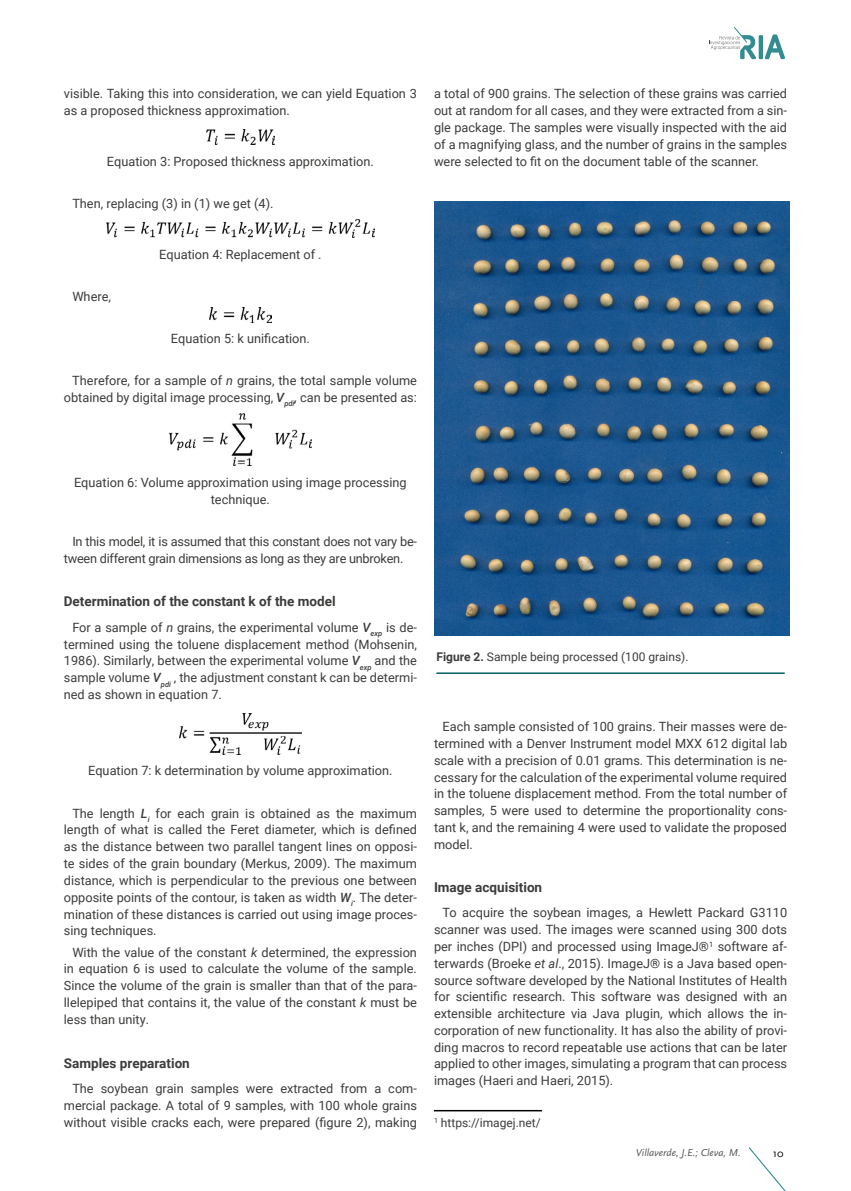
<style>
.page{position:relative;width:851px;height:1191px;background:#fff}
.page>*{position:absolute;margin:0;border:0;box-sizing:border-box;transform-origin:0 0}
.t1{font:700 13.5px "Roboto";color:#3c3c3b}
.t2{font:12.75px/16.8px "Roboto";color:#3c3c3b;text-align:justify}
.t3{font:12.75px/16.8px "Roboto";letter-spacing:-.02em;color:#3c3c3b}
.t4{font:12px "Roboto";color:#3c3c3b}
.t5{font:11.25px "Scala Sans Pro";color:#000}
.t6{font:italic 10.5px "Scala Sans Pro";color:#575756}
.s1{font-style:italic}
.s2{font-weight:500;font-style:italic}
.s3{font-weight:700}
</style>
<div class="page">
<svg style="left:748px;top:1147px;width:38px;height:44px"></svg>
<svg style="left:709px;top:27px;width:75px;height:32px"></svg>
<img style="left:206px;top:130px;width:69px;height:15px">
<img style="left:106px;top:219px;width:268px;height:19px">
<img style="left:209px;top:307px;width:62px;height:15px">
<img style="left:169px;top:414px;width:142px;height:52px">
<img style="left:179px;top:713px;width:122px;height:41px">
<hr style="left:434px;top:1110px;width:108px;height:1px;background:#000">
<hr style="left:436px;top:672px;width:348px;height:2px;background:#005f64">
<img style="left:434px;top:202px;width:355px;height:434px">
<p class="t2" style="left:64px;top:85px;width:354px">visible. Taking this into consideration, we can yield Equation 3 as a proposed thickness approximation.</p>
<p class="t2" style="left:107px;top:152px;width:268px">Equation 3: Proposed thickness approximation.</p>
<p class="t2" style="left:72px;top:195px;width:203px">Then, replacing (3) in (1) we get (4).</p>
<p class="t2" style="left:159px;top:245px;width:164px">Equation 4: Replacement of .</p>
<p class="t2" style="left:72px;top:287px;width:40px">Where,</p>
<p class="t2" style="left:171px;top:330px;width:140px">Equation 5: k unification.</p>
<p class="t2" style="left:64px;top:372px;width:354px;text-align:right">Therefore, for a sample of <span class="s1">n</span> grains, the total sample volume obtained by digital image processing, <span class="s2">V</span><sub>pdi</sub><span class="s2">,</span> can be presented as:</p>
<p class="t2" style="left:434px;top:85px;width:354px">a total of 900 grains. The selection of these grains was carried out at random for all cases, and they were extracted from a sin&shy;gle package. The samples were visually inspected with the aid of a magnifying glass, and the number of grains in the samples were selected to fit on the document table of the scanner.</p>
<p class="t2" style="left:74px;top:473px;width:334px;text-align:center">Equation 6: Volume approximation using image processing technique.</p>
<p class="t3" style="left:64px;top:532px;width:354px;text-indent:9px">In this model, it is assumed that this constant does not vary be&shy;tween different grain dimensions as long as they are unbroken.</p>
<p class="t1" style="left:64px;top:592px;width:273px">Determination of the constant k of the model</p>
<p class="t2" style="left:64px;top:618px;width:354px;text-indent:9px">For a sample of <span class="s1">n</span> grains, the experimental volume <span class="s2">V</span><sub>exp</sub> is de&shy;termined using the toluene displacement method (Mohsenin, 1986). Similarly, between the experimental volume <span class="s2">V</span><sub>exp</sub> and the sample volume <span class="s2">V</span><sub>pdi</sub> , the adjustment constant k can be determi&shy;ned as shown in equation 7.</p>
<p class="t2" style="left:88px;top:762px;width:306px">Equation 7: k determination by volume approximation.</p>
<p class="t2" style="left:64px;top:804px;width:354px;text-indent:9px">The length <span class="s2">L</span><sub>i</sub> for each grain is obtained as the maximum length of what is called the Feret diameter, which is defined as the distance between two parallel tangent lines on opposi&shy;te sides of the grain boundary (Merkus, 2009). The maximum distance, which is perpendicular to the previous one between opposite points of the contour, is taken as width <span class="s2">W</span><sub>i</sub>. The deter&shy;mination of these distances is carried out using image proces&shy;sing techniques.</p>
<p class="t2" style="left:64px;top:943px;width:354px;text-indent:9px">With the value of the constant <span class="s1">k</span> determined, the expression in equation 6 is used to calculate the volume of the sample.<br>Since the volume of the grain is smaller than that of the para&shy;llelepiped that contains it, the value of the constant <span class="s1">k</span> must be less than unity.</p>
<p class="t1" style="left:64px;top:1053px;width:127px">Samples preparation</p>
<p class="t2" style="left:64px;top:1079px;width:354px;text-indent:9px">The soybean grain samples were extracted from a com&shy;mercial package. A total of 9 samples, with 100 whole grains without visible cracks each, were prepared (figure 2), making</p>
<p class="t4" style="left:436px;top:648px;width:254px"><span class="s3">Figure 2.</span> Sample being processed (100 grains).</p>
<p class="t2" style="left:434px;top:718px;width:354px;text-indent:9px">Each sample consisted of 100 grains. Their masses were de&shy;termined with a Denver Instrument model MXX 612 digital lab scale with a precision of 0.01 grams. This determination is ne&shy;cessary for the calculation of the experimental volume required in the toluene displacement method. From the total number of samples, 5 were used to determine the proportionality cons&shy;tant k, and the remaining 4 were used to validate the proposed model.</p>
<p class="t1" style="left:434px;top:878px;width:110px">Image acquisition</p>
<p class="t2" style="left:434px;top:904px;width:354px;text-indent:9px">To acquire the soybean images, a Hewlett Packard G3110 scanner was used. The images were scanned using 300 dots per inches (DPI) and processed using ImageJ®<sup>1</sup> software af&shy;terwards (Broeke <span class="s1">et al</span>., 2015). ImageJ® is a Java based open&shy;source software developed by the National Institutes of Health for scientific research. This software was designed with an extensible architecture via Java plugin, which allows the in&shy;corporation of new functionality. It has also the ability of provi&shy;ding macros to record repeatable use actions that can be later applied to other images, simulating a program that can process images (Haeri and Haeri, 2015).</p>
<p class="t4" style="left:434px;top:1114px;width:108px"><sup>1</sup> https://imagej.net/</p>
<p class="t6" style="left:635px;top:1146px;width:106px">Villaverde, J.E.; Cleva, M.</p>
<p class="t5" style="left:772px;top:1146px;width:12px">10</p>
</div>
